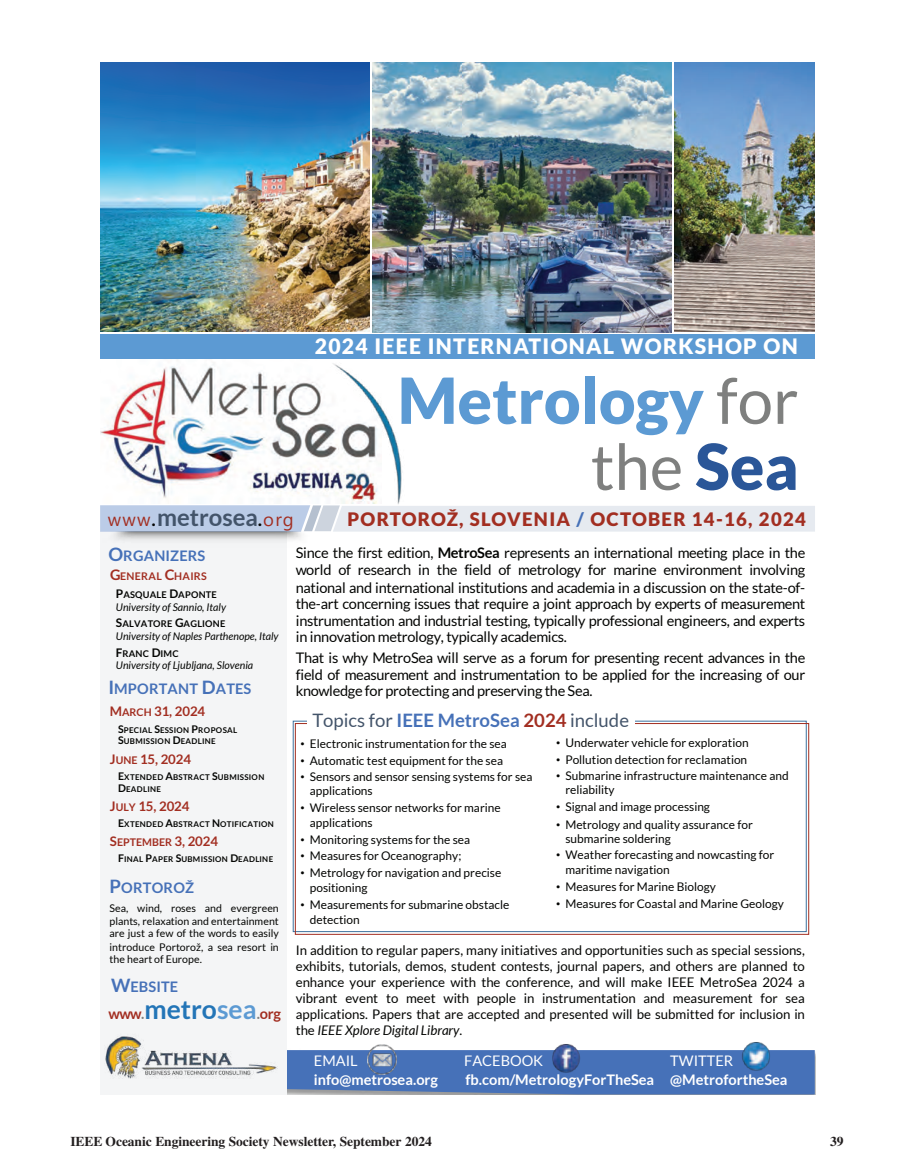
<style>
.page{position:relative;width:917px;height:1176px;background:#fff}
.page>*{position:absolute;margin:0;border:0;box-sizing:border-box;transform-origin:0 0}
.t1{font:900 63.45px/66px "Lato";color:#5c9ad3;text-align:right}
.t2{font:700 23.85px "Lato";color:#43546a}
.t3{font:900 21.15px "Lato";letter-spacing:.06em;color:#fff}
.t4{font:900 18.45px "Lato";letter-spacing:.07em;color:#a22e21}
.t5{font:18.45px "Lato";color:#43546a}
.t6{font:14.55px/17.2px "Lato";letter-spacing:-.02em;color:#040503;text-align:justify}
.t7{font:700 14.55px "Lato";color:#fff}
.t8{font:700 14.55px/26.4px "Lato";letter-spacing:.01em;color:#4671b8}
.t9{font:14.55px "Lato";color:#fff}
.t10{font:700 13.5px "Times LT Std";letter-spacing:-.005em;color:#231f20}
.t11{font:13.2px/15.9px "Lato";color:#040503;text-align:justify}
.t12{font:700 13.2px "Lato";letter-spacing:-.005em;color:#a22e21}
.t13{font:11.85px/14.5px "Lato";color:#040503}
.t14{font:10.65px/13.4px "Lato";letter-spacing:.005em;color:#040503}
.t15{font:italic 10.65px "Lato";color:#040503}
.t16{font:700 10.65px "Lato";letter-spacing:.02em;color:#a22e21}
.t17{font:700 9.3px "Lato";letter-spacing:.02em;color:#040503}
.t18{font:700 7.95px/11.7px "Lato";letter-spacing:.035em;color:#040503}
.s1{font-family:"Segoe UI";font-weight:400;font-size:18.45px;color:#a22e21}
.s2{font-weight:900;font-size:15.9px;color:#040503}
.s3{font-weight:400;color:#7f807f}
.s4{color:#2a5698}
.s5{color:#4671b8}
.s6{font-size:18.45px}
.s7{font-size:14.55px}
.s8{font-size:11.85px}
.s9{font-size:10.65px}
.s10{font-size:13.2px}
.s11{color:#a22e21}
.s12{color:#7f807f}
.s13{font-size:26.4px;color:#2375b7}
.s14{font-size:26.4px;color:#5c9ad3}
.s15{font-weight:700}
.s16{font-weight:700;color:#4671b8}
.s17{font-weight:700;color:#a22e21}
.s18{font-family:"Arial"}
.s19{font-style:italic}
</style>
<div class="page">
<img style="left:100px;top:359px;width:224px;height:139px">
<div style="left:100px;top:334px;width:715px;height:25px;background:#5c9ad3"></div>
<div style="left:286px;top:1050px;width:528px;height:44px;background:#4671b8"></div>
<div style="left:100px;top:531px;width:186px;height:563px;background:#f4f5f6"></div>
<img style="left:102px;top:531px;width:210px;height:17px">
<div style="left:293px;top:721px;width:513px;height:211px;border:1px solid #3c719d"></div>
<div style="left:295px;top:723px;width:514px;height:211px;border:1px solid #a22e21"></div>
<div style="left:307px;top:716px;width:328px;height:13px;background:#fff"></div>
<img style="left:547px;top:1044px;width:34px;height:31px">
<img style="left:736px;top:1042px;width:39px;height:31px">
<img style="left:367px;top:1044px;width:29px;height:30px">
<svg style="left:100px;top:505px;width:715px;height:26px;background:#d9e1ed"></svg>
<img style="left:105px;top:1036px;width:173px;height:42px">
<img style="left:100px;top:62px;width:269px;height:269px">
<img style="left:674px;top:62px;width:140px;height:269px">
<img style="left:373px;top:62px;width:298px;height:270px">
<img style="left:324px;top:363px;width:78px;height:141px">
<h3 class="t3" style="left:315px;top:334px;width:484px">2024 IEEE INTERNATIONAL WORKSHOP ON</h3>
<h2 class="t2" style="left:108px;top:504px;width:187px"><span class="s1">www</span><span class="s2">.</span>metrosea<span class="s2">.</span><span class="s1">org</span></h2>
<h1 class="t1" style="left:397px;top:366px;width:402px">Metrology <span class="s3">for the</span> <span class="s4">Sea</span></h1>
<h3 class="t4" style="left:347px;top:508px;width:460px">PORTOROŽ, SLOVENIA <span class="s5">/</span> OCTOBER 14-16, 2024</h3>
<p class="t8" style="left:108px;top:542px;width:98px"><span class="s6">O</span>RGANIZERS</p>
<p class="t16" style="left:110px;top:570px;width:98px"><span class="s7">G</span>ENERAL <span class="s7">C</span>HAIRS</p>
<p class="t17" style="left:116px;top:589px;width:102px"><span class="s8">P</span>ASQUALE <span class="s8">D</span>APONTE</p>
<p class="t15" style="left:116px;top:601px;width:112px">University of Sannio, Italy</p>
<p class="t17" style="left:116px;top:618px;width:111px"><span class="s8">S</span>ALVATORE <span class="s8">G</span>AGLIONE</p>
<p class="t15" style="left:116px;top:630px;width:164px">University of Naples Parthenope, Italy</p>
<p class="t17" style="left:116px;top:648px;width:64px"><span class="s8">F</span>RANC <span class="s8">D</span>IMC</p>
<p class="t15" style="left:116px;top:659px;width:139px">University of Ljubljana, Slovenia</p>
<p class="t8" style="left:108px;top:675px;width:144px"><span class="s6">I</span>MPORTANT <span class="s6">D</span>ATES</p>
<p class="t12" style="left:110px;top:703px;width:97px">M<span class="s9">ARCH</span> 31, 2024</p>
<p class="t18" style="left:118px;top:723px;width:121px"><span class="s9">S</span>PECIAL <span class="s9">S</span>ESSION <span class="s9">P</span>ROPOSAL<br><span class="s9">S</span>UBMISSION <span class="s9">D</span>EADLINE</p>
<p class="t12" style="left:110px;top:751px;width:83px">J<span class="s9">UNE</span> 15, 2024</p>
<p class="t18" style="left:118px;top:771px;width:148px"><span class="s9">E</span>XTENDED <span class="s9">A</span>BSTRACT <span class="s9">S</span>UBMISSION<br><span class="s9">D</span>EADLINE</p>
<p class="t12" style="left:110px;top:798px;width:81px">J<span class="s9">ULY</span> 15, 2024</p>
<p class="t18" style="left:118px;top:818px;width:157px"><span class="s9">E</span>XTENDED <span class="s9">A</span>BSTRACT <span class="s9">N</span>OTIFICATION</p>
<p class="t16" style="left:110px;top:835px;width:110px"><span class="s10">S</span>EPTEMBER <span class="s10">3, 2024</span></p>
<p class="t18" style="left:118px;top:853px;width:157px"><span class="s9">F</span>INAL <span class="s9">P</span>APER <span class="s9">S</span>UBMISSION <span class="s9">D</span>EADLINE</p>
<p class="t8" style="left:110px;top:874px;width:86px"><span class="s6">P</span>ORTOROŽ</p>
<p class="t14" style="left:110px;top:901px;width:171px">Sea, wind, roses and evergreen plants, relaxation and entertainment</p>
<p class="t14" style="left:110px;top:926px;width:171px">are just a few of the words to easily introduce Portorož, a sea resort in</p>
<p class="t14" style="left:110px;top:952px;width:94px">the heart of Europe.</p>
<p class="t8" style="left:108px;top:973px;width:174px"><span class="s6">W</span>EBSITE <span class="s11">www</span><span class="s12">.</span><span class="s13">metro</span><span class="s14">sea</span><span class="s12">.</span><span class="s11">org</span></p>
<p class="t6" style="left:296px;top:544px;width:511px">Since the first edition, <span class="s15">MetroSea</span> represents an international meeting place in the world of research in the field of metrology for marine environment involving national and international institutions and academia in a discussion on the state-of-</p>
<p class="t6" style="left:296px;top:595px;width:511px;line-height:16.5px">the-art concerning issues that require a joint approach by experts of measurement instrumentation and industrial testing, typically professional engineers, and experts in innovation metrology, typically academics.</p>
<p class="t6" style="left:296px;top:648px;width:511px">That is why MetroSea will serve as a forum for presenting recent advances in the field of measurement and instrumentation to be applied for the increasing of our</p>
<p class="t6" style="left:296px;top:682px;width:298px">knowledge for protecting and preserving the Sea.</p>
<h3 class="t5" style="left:312px;top:709px;width:318px">Topics for <span class="s16">IEEE MetroSea</span> <span class="s17">2024</span> include</h3>
<p class="t13" style="left:556px;top:735px;width:194px"><span class="s18">•</span> Underwater vehicle for exploration</p>
<p class="t13" style="left:556px;top:752px;width:192px"><span class="s18">•</span> Pollution detection for reclamation</p>
<p class="t13" style="left:565px;top:768px;width:225px;text-indent:-9px"><span class="s18">•</span> Submarine infrastructure maintenance and reliability</p>
<p class="t13" style="left:556px;top:799px;width:155px"><span class="s18">•</span> Signal and image processing</p>
<p class="t13" style="left:565px;top:817px;width:189px;text-indent:-9px"><span class="s18">•</span> Metrology and quality assurance for submarine soldering</p>
<p class="t13" style="left:565px;top:847px;width:210px;text-indent:-9px"><span class="s18">•</span> Weather forecasting and nowcasting for maritime navigation</p>
<p class="t13" style="left:556px;top:879px;width:161px"><span class="s18">•</span> Measures for Marine Biology</p>
<p class="t13" style="left:556px;top:896px;width:229px"><span class="s18">•</span> Measures for Coastal and Marine Geology</p>
<p class="t13" style="left:300px;top:736px;width:208px"><span class="s18">•</span> Electronic instrumentation for the sea</p>
<p class="t13" style="left:300px;top:753px;width:204px"><span class="s18">•</span> Automatic test equipment for the sea</p>
<p class="t13" style="left:310px;top:769px;width:224px;text-indent:-9px"><span class="s18">•</span> Sensors and sensor sensing systems for sea applications</p>
<p class="t13" style="left:310px;top:800px;width:192px;text-indent:-9px"><span class="s18">•</span> Wireless sensor networks for marine applications</p>
<p class="t13" style="left:300px;top:832px;width:171px"><span class="s18">•</span> Monitoring systems for the sea</p>
<p class="t13" style="left:300px;top:848px;width:162px"><span class="s18">•</span> Measures for Oceanography;</p>
<p class="t13" style="left:310px;top:865px;width:193px;text-indent:-9px"><span class="s18">•</span> Metrology for navigation and precise positioning</p>
<p class="t13" style="left:310px;top:897px;width:201px;text-indent:-9px"><span class="s18">•</span> Measurements for submarine obstacle detection</p>
<p class="t11" style="left:296px;top:942px;width:510px">In addition to regular papers, many initiatives and opportunities such as special sessions, exhibits, tutorials, demos, student contests, journal papers, and others are planned to enhance your experience with the conference, and will make IEEE MetroSea 2024 a vibrant event to meet with people in instrumentation and measurement for sea applications. Papers that are accepted and presented will be submitted for inclusion in the <span class="s19">IEEE Xplore Digital Library</span>.</p>
<p class="t9" style="left:314px;top:1052px;width:45px">EMAIL</p>
<p class="t7" style="left:314px;top:1071px;width:126px">info@metrosea.org</p>
<p class="t9" style="left:464px;top:1052px;width:81px">FACEBOOK</p>
<p class="t7" style="left:465px;top:1071px;width:190px">fb.com/MetrologyForTheSea</p>
<p class="t9" style="left:670px;top:1052px;width:64px">TWITTER</p>
<p class="t7" style="left:670px;top:1071px;width:119px">@MetrofortheSea</p>
<p class="t10" style="left:70px;top:1133px;width:363px">IEEE Oceanic Engineering Society Newsletter, September 2024</p>
<p class="t10" style="left:830px;top:1133px;width:15px">39</p>
</div>
